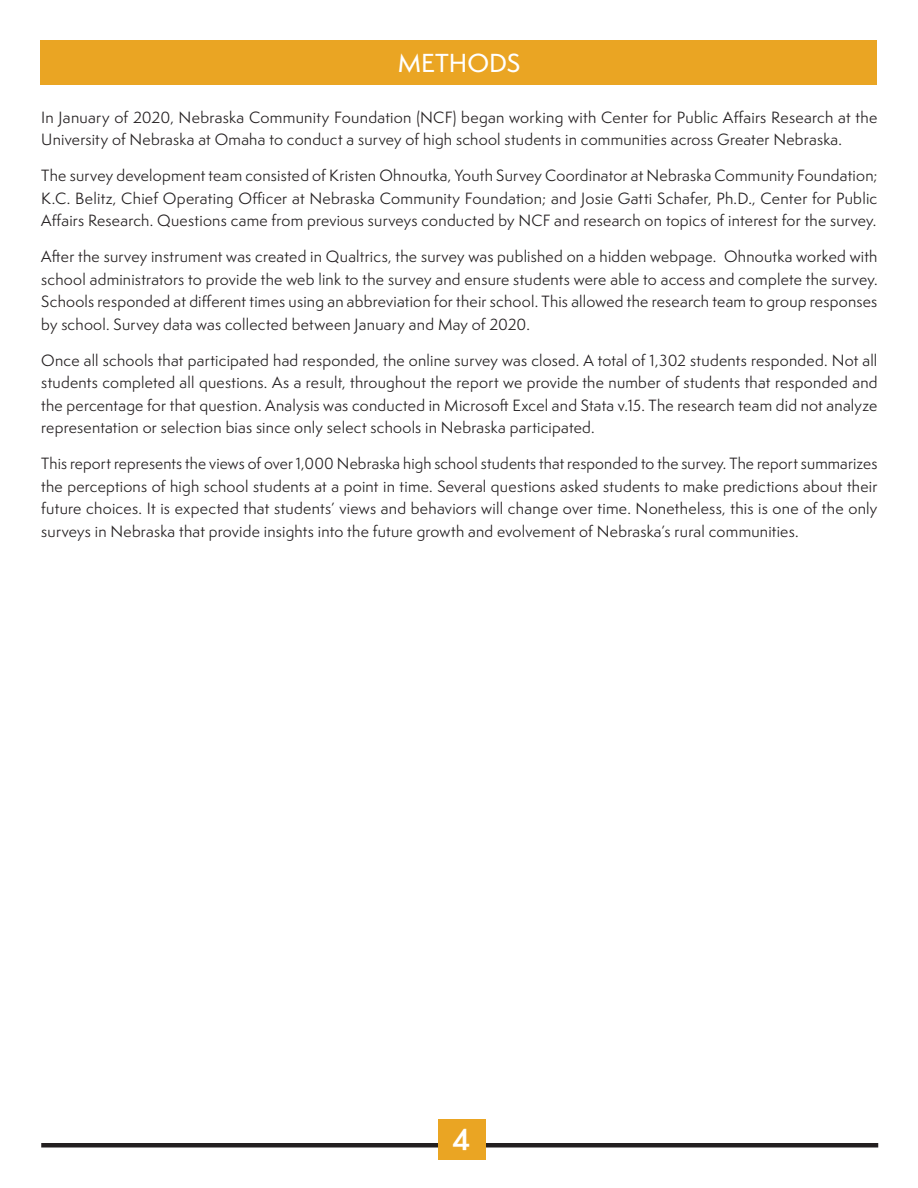
<style>
.page{position:relative;width:918px;height:1188px;background:#fff}
.page>*{position:absolute;margin:0;border:0;box-sizing:border-box;transform-origin:0 0}
.t1{font:700 27px "Semplicita Pro";color:#fff}
.t2{font:500 24px "Semplicita Pro";color:#fff}
.t3{font:15px/22.5px "Semplicita Pro";letter-spacing:.015em;color:#231f20;text-align:justify}
</style>
<div class="page">
<div style="left:41px;top:1143px;width:837px;height:5px;background:#231f20"></div>
<div style="left:438px;top:1119px;width:47px;height:41px;background:#eaa523"></div>
<div style="left:40px;top:40px;width:837px;height:45px;background:#eaa523"></div>
<h2 class="t2" style="left:398px;top:46px;width:124px">METHODS</h2>
<p class="t3" style="left:41px;top:105px;width:838px">In January of 2020, Nebraska Community Foundation (NCF) began working with Center for Public Affairs Research at the<br>University of Nebraska at Omaha to conduct a survey of high school students in communities across Greater Nebraska.</p>
<p class="t3" style="left:41px;top:164px;width:838px">The survey development team consisted of Kristen Ohnoutka, Youth Survey Coordinator at Nebraska Community Foundation; K.C. Belitz, Chief Operating Officer at Nebraska Community Foundation; and Josie Gatti Schafer, Ph.D., Center for Public Affairs Research. Questions came from previous surveys conducted by NCF and research on topics of interest for the survey.</p>
<p class="t3" style="left:41px;top:245px;width:838px">After the survey instrument was created in Qualtrics, the survey was published on a hidden webpage. Ohnoutka worked with school administrators to provide the web link to the survey and ensure students were able to access and complete the survey.<br>Schools responded at different times using an abbreviation for their school. This allowed the research team to group responses by school. Survey data was collected between January and May of 2020.</p>
<p class="t3" style="left:41px;top:348px;width:838px">Once all schools that participated had responded, the online survey was closed. A total of 1,302 students responded. Not all students completed all questions. As a result, throughout the report we provide the number of students that responded and the percentage for that question. Analysis was conducted in Microsoft Excel and Stata v.15. The research team did not analyze representation or selection bias since only select schools in Nebraska participated.</p>
<p class="t3" style="left:41px;top:452px;width:838px">This report represents the views of over 1,000 Nebraska high school students that responded to the survey. The report summarizes the perceptions of high school students at a point in time. Several questions asked students to make predictions about their future choices. It is expected that students’ views and behaviors will change over time. Nonetheless, this is one of the only surveys in Nebraska that provide insights into the future growth and evolvement of Nebraska’s rural communities.</p>
<h1 class="t1" style="left:453px;top:1119px;width:19px">4</h1>
</div>
